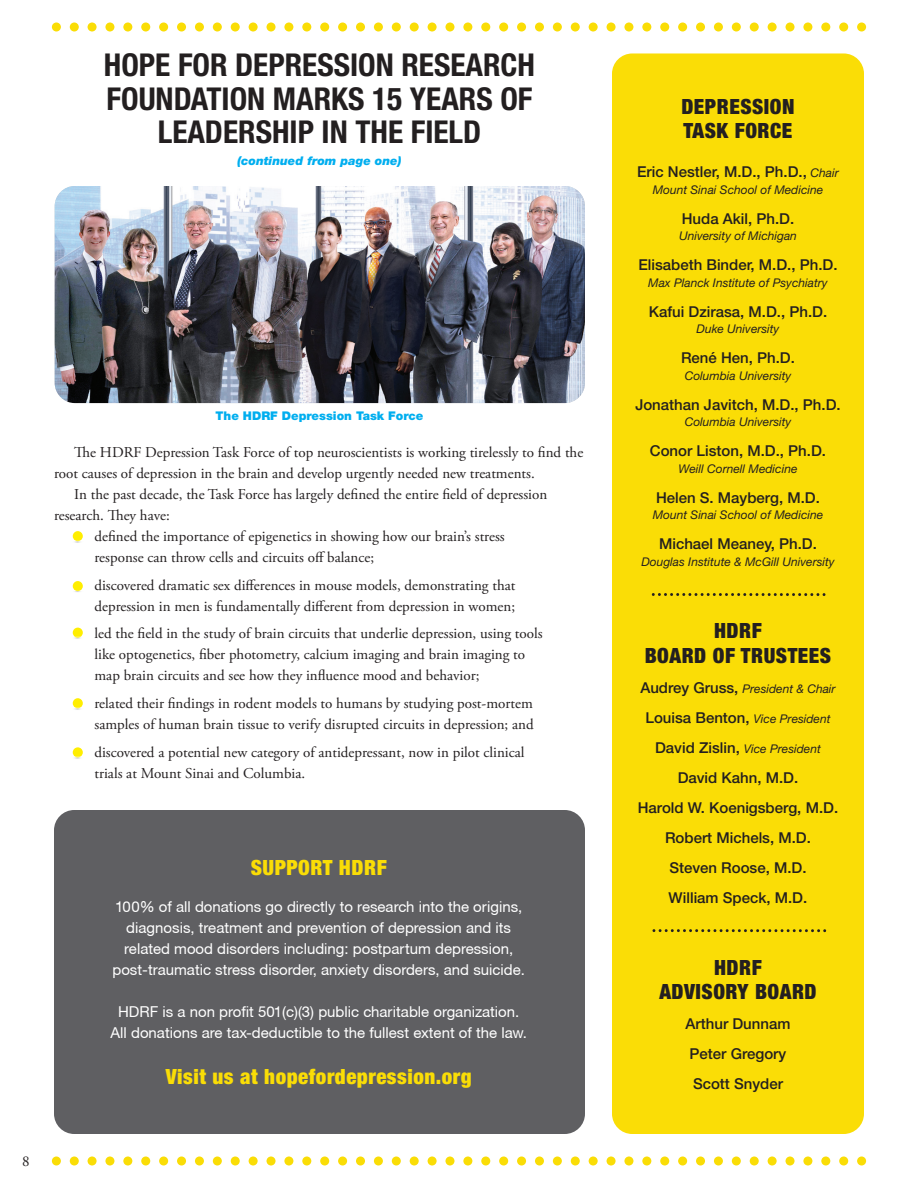
<style>
.page{position:relative;width:918px;height:1188px;background:#fff}
.page>*{position:absolute;margin:0;border:0;box-sizing:border-box;transform-origin:0 0}
.t1{font:700 condensed 31.5px/33px "Helvetica Neue LT Std";color:#231f20;text-align:center}
.t2{font:900 condensed 21px/24px "Helvetica Neue LT Std";letter-spacing:.025em;color:#231f20;text-align:center}
.t3{font:900 condensed 21px "Helvetica Neue LT Std";letter-spacing:.025em;color:#fadd06}
.t4{font:15px/21px "Adobe Garamond Pro";color:#231f20}
.t5{font:500 15px/30px "Helvetica Neue LT Std";color:#231f20;text-align:center}
.t6{font:15px/21px "Helvetica Neue CE";color:#fff;text-align:center}
.t7{font:italic 12px "Helvetica Neue LT Std";color:#231f20}
.t8{font:900 12px "Helvetica Neue LT Std";color:#00aeef}
.t9{font:italic 900 12px "Helvetica Neue LT Std";color:#00aeef}
.s1{font-weight:400;font-style:italic;font-size:12px}
.s2{font-weight:500;font-style:normal;font-size:15px}
</style>
<div class="page">
<svg style="left:88px;top:1156px;width:778px;height:10px"></svg>
<svg style="left:52px;top:1156px;width:27px;height:10px"></svg>
<svg style="left:88px;top:22px;width:778px;height:10px"></svg>
<svg style="left:52px;top:22px;width:27px;height:10px"></svg>
<div style="left:54px;top:810px;width:531px;height:324px;background:#5f5f62;border-radius:20px"></div>
<img style="left:55px;top:186px;width:530px;height:217px">
<svg style="left:73px;top:531px;width:10px;height:10px"></svg>
<svg style="left:73px;top:581px;width:10px;height:10px"></svg>
<svg style="left:73px;top:628px;width:10px;height:10px"></svg>
<svg style="left:73px;top:698px;width:10px;height:10px"></svg>
<svg style="left:72px;top:747px;width:11px;height:12px"></svg>
<div style="left:612px;top:53px;width:252px;height:1081px;background:#fadd06;border-radius:20px"></div>
<svg style="left:653px;top:593px;width:165px;height:3px"></svg>
<svg style="left:654px;top:929px;width:165px;height:3px"></svg>
<h1 class="t1" style="left:104px;top:48px;width:433px">HOPE FOR DEPRESSION RESEARCH<br>FOUNDATION MARKS 15 YEARS OF<br>LEADERSHIP IN THE FIELD</h1>
<p class="t9" style="left:238px;top:154px;width:166px">(continued from page one)</p>
<p class="t8" style="left:216px;top:409px;width:209px">The HDRF Depression Task Force</p>
<p class="t4" style="left:74px;top:442px;width:511px">The HDRF Depression Task Force of top neuroscientists is working tirelessly to find the</p>
<p class="t4" style="left:54px;top:463px;width:482px">root causes of depression in the brain and develop urgently needed new treatments.</p>
<p class="t4" style="left:74px;top:484px;width:475px">In the past decade, the Task Force has largely defined the entire field of depression</p>
<p class="t4" style="left:54px;top:505px;width:117px">research. They have:</p>
<p class="t4" style="left:94px;top:526px;width:412px">defined the importance of epigenetics in showing how our brain’s stress</p>
<p class="t4" style="left:94px;top:547px;width:281px">response can throw cells and circuits off balance;</p>
<p class="t4" style="left:94px;top:575px;width:422px">discovered dramatic sex differences in mouse models, demonstrating that depression in men is fundamentally different from depression in women;</p>
<p class="t4" style="left:94px;top:624px;width:450px">led the field in the study of brain circuits that underlie depression, using tools like optogenetics, fiber photometry, calcium imaging and brain imaging to map brain circuits and see how they influence mood and behavior;</p>
<p class="t4" style="left:94px;top:693px;width:441px">related their findings in rodent models to humans by studying post-mortem samples of human brain tissue to verify disrupted circuits in depression; and</p>
<p class="t4" style="left:94px;top:742px;width:432px">discovered a potential new category of antidepressant, now in pilot clinical trials at Mount Sinai and Columbia.</p>
<p class="t4" style="left:22px;top:1151px;width:9px">8</p>
<h2 class="t3" style="left:251px;top:854px;width:138px">SUPPORT HDRF</h2>
<p class="t6" style="left:112px;top:897px;width:414px">100% of all donations go directly to research into the origins, diagnosis, treatment and prevention of depression and its related mood disorders including: postpartum depression, post-traumatic stress disorder, anxiety disorders, and suicide.</p>
<p class="t6" style="left:111px;top:1002px;width:418px">HDRF is a non profit 501(c)(3) public charitable organization.<br>All donations are tax-deductible to the fullest extent of the law.</p>
<h2 class="t3" style="left:166px;top:1064px;width:307px">Visit us at hopefordepression.org</h2>
<h2 class="t2" style="left:681px;top:94px;width:115px;text-align:left">DEPRESSION<br>TASK FORCE</h2>
<p class="t5" style="left:637px;top:157px;width:203px">Eric Nestler, M.D., Ph.D., <span class="s1">Chair</span></p>
<p class="t7" style="left:653px;top:182px;width:172px">Mount Sinai School of Medicine</p>
<p class="t5" style="left:682px;top:203px;width:114px">Huda Akil, Ph.D.</p>
<p class="t7" style="left:679px;top:229px;width:119px">University of Michigan</p>
<p class="t5" style="left:638px;top:250px;width:201px">Elisabeth Binder, M.D., Ph.D.</p>
<p class="t7" style="left:648px;top:275px;width:181px">Max Planck Institute of Psychiatry</p>
<p class="t5" style="left:649px;top:296px;width:180px">Kafui Dzirasa, M.D., Ph.D.</p>
<p class="t7" style="left:697px;top:322px;width:84px">Duke University</p>
<p class="t5" style="left:681px;top:343px;width:115px">René Hen, Ph.D.</p>
<p class="t7" style="left:685px;top:368px;width:108px">Columbia University</p>
<p class="t5" style="left:635px;top:389px;width:207px">Jonathan Javitch, M.D., Ph.D.</p>
<p class="t7" style="left:685px;top:415px;width:108px">Columbia University</p>
<p class="t5" style="left:650px;top:436px;width:178px">Conor Liston, M.D., Ph.D.</p>
<p class="t7" style="left:679px;top:461px;width:120px">Weill Cornell Medicine</p>
<p class="t5" style="left:656px;top:482px;width:165px">Helen S. Mayberg, M.D.</p>
<p class="t7" style="left:653px;top:508px;width:172px">Mount Sinai School of Medicine</p>
<p class="t5" style="left:659px;top:529px;width:159px">Michael Meaney, Ph.D.</p>
<p class="t7" style="left:641px;top:554px;width:195px">Douglas Institute &amp; McGill University</p>
<h2 class="t2" style="left:645px;top:617px;width:188px;line-height:25.2px">HDRF<br>BOARD OF TRUSTEES</h2>
<p class="t7" style="left:640px;top:681px;width:197px"><span class="s2">Audrey Gruss,</span> President &amp; Chair</p>
<p class="t5" style="left:645px;top:702px;width:187px">Louisa Benton, <span class="s1">Vice President</span></p>
<p class="t7" style="left:655px;top:741px;width:167px"><span class="s2">David Zislin,</span> Vice President</p>
<p class="t5" style="left:638px;top:762px;width:202px">David Kahn, M.D.<br>Harold W. Koenigsberg, M.D.<br>Robert Michels, M.D.<br>Steven Roose, M.D.<br>William Speck, M.D.</p>
<h2 class="t2" style="left:659px;top:955px;width:159px">HDRF<br>ADVISORY BOARD</h2>
<p class="t5" style="left:686px;top:1008px;width:107px;text-align:left">Arthur Dunnam<br>Peter Gregory<br>Scott Snyder</p>
</div>
